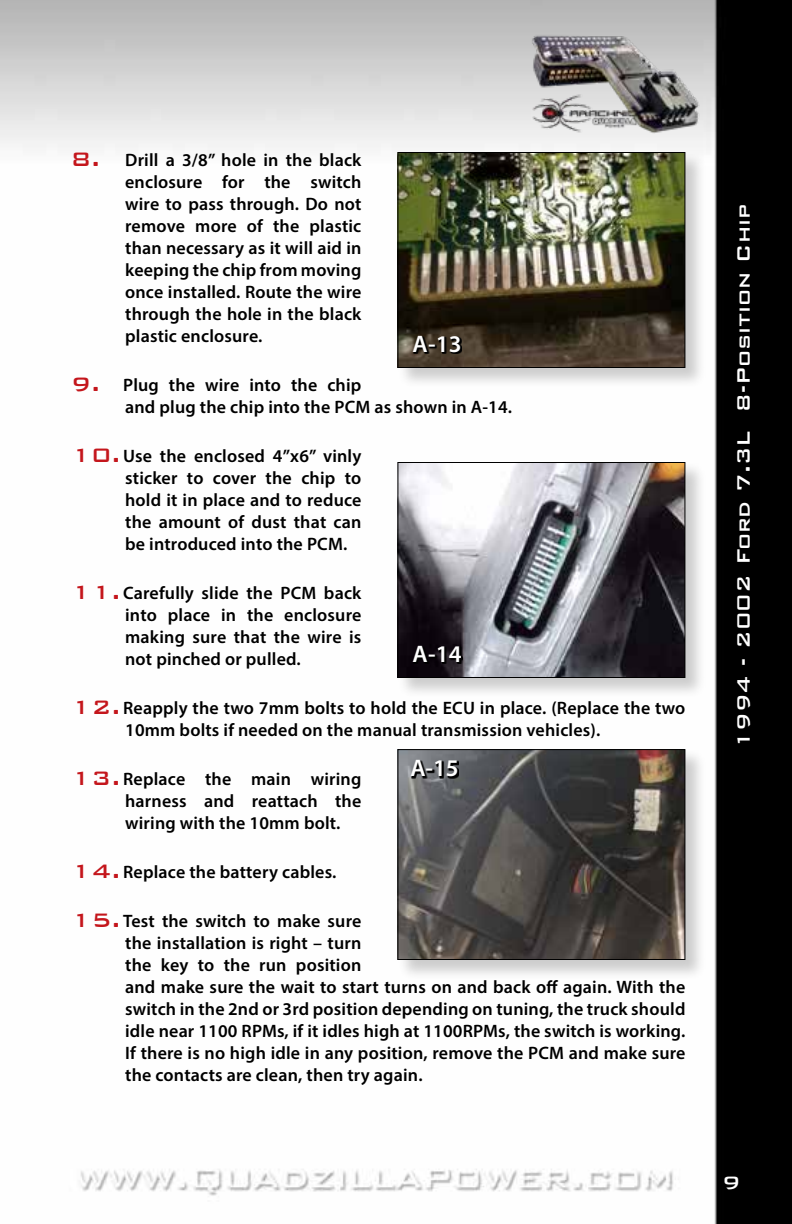
<style>
.page{position:relative;width:792px;height:1224px;background:#fff}
.page>*{position:absolute;margin:0;border:0;box-sizing:border-box;transform-origin:0 0}
.t1{font:500 24px "Bank Gothic BT";color:#fff}
.t2{font:600 24px "Myriad Pro";color:#fff}
.t3{font:600 18px/22px "Myriad Pro";letter-spacing:.01em;color:#000;text-align:justify}
.s1{font-family:"Bank Gothic BT";font-weight:500;font-size:26px;color:#c4161c}
</style>
<div class="page">
<img style="left:0;top:0;width:792px;height:1224px">
<img style="left:527px;top:22px;width:181px;height:118px">
<div style="left:397px;top:151px;width:309px;height:238px;background:#000;opacity:.2"></div>
<img style="left:399px;top:154px;width:284px;height:212px">
<div style="left:397px;top:152px;width:288px;height:216px;border:1px solid #000"></div>
<svg style="left:414px;top:336px;width:48px;height:18px"></svg>
<div style="left:397px;top:748px;width:309px;height:233px;background:#000;opacity:.2"></div>
<img style="left:399px;top:751px;width:284px;height:207px">
<div style="left:397px;top:749px;width:288px;height:211px;border:1px solid #000"></div>
<svg style="left:411px;top:760px;width:48px;height:18px"></svg>
<div style="left:397px;top:461px;width:309px;height:238px;background:#000;opacity:.2"></div>
<img style="left:399px;top:464px;width:284px;height:212px">
<div style="left:397px;top:462px;width:288px;height:216px;border:1px solid #000"></div>
<svg style="left:414px;top:646px;width:49px;height:18px"></svg>
<p class="t3" style="left:125px;top:149px;width:238px;text-indent:-54px"><span class="s1">8.</span> Drill a 3/8” hole in the black enclosure for the switch wire to pass through. Do not remove more of the plastic than necessary as it will aid in keeping the chip from moving once installed. Route the wire through the hole in the black plastic enclosure.</p>
<p class="t3" style="left:125px;top:374px;width:389px;text-indent:-54px"><span class="s1">9.</span> Plug the wire into the chip<br>and plug the chip into the PCM as shown in A-14.</p>
<p class="t3" style="left:125px;top:445px;width:238px;text-indent:-54px"><span class="s1">10.</span>Use the enclosed 4”x6” vinly sticker to cover the chip to hold it in place and to reduce the amount of dust that can be introduced into the PCM.</p>
<p class="t3" style="left:125px;top:582px;width:238px;text-indent:-54px"><span class="s1">11.</span> Carefully slide the PCM back into place in the enclosure making sure that the wire is not pinched or pulled.</p>
<p class="t3" style="left:125px;top:697px;width:562px;text-indent:-54px"><span class="s1">12.</span> Reapply the two 7mm bolts to hold the ECU in place. (Replace the two<br>10mm bolts if needed on the manual transmission vehicles).</p>
<p class="t3" style="left:125px;top:768px;width:238px;text-indent:-54px"><span class="s1">13.</span> Replace the main wiring harness and reattach the wiring with the 10mm bolt.</p>
<p class="t3" style="left:71px;top:861px;width:267px"><span class="s1">14.</span> Replace the battery cables.</p>
<p class="t3" style="left:125px;top:910px;width:562px;text-align:left;text-indent:-54px"><span class="s1">15.</span> Test the switch to make sure<br>the installation is right – turn<br>the key to the run position<br>and make sure the wait to start turns on and back off again. With the switch in the 2nd or 3rd position depending on tuning, the truck should idle near 1100 RPMs, if it idles high at 1100RPMs, the switch is working.<br>If there is no high idle in any position, remove the PCM and make sure the contacts are clean, then try again.</p>
<h1 class="t2" style="left:413px;top:328px;width:51px">A-13</h1>
<h1 class="t2" style="left:413px;top:638px;width:51px">A-14</h1>
<h1 class="t2" style="left:410px;top:753px;width:50px">A-15</h1>
<h1 class="t1" style="left:730px;top:749px;width:547px;rotate:-90deg">1994 - 2002 Ford 7.3L 8-Position Chip</h1>
<h1 class="t1" style="left:722px;top:1169px;width:20px">9</h1>
</div>
